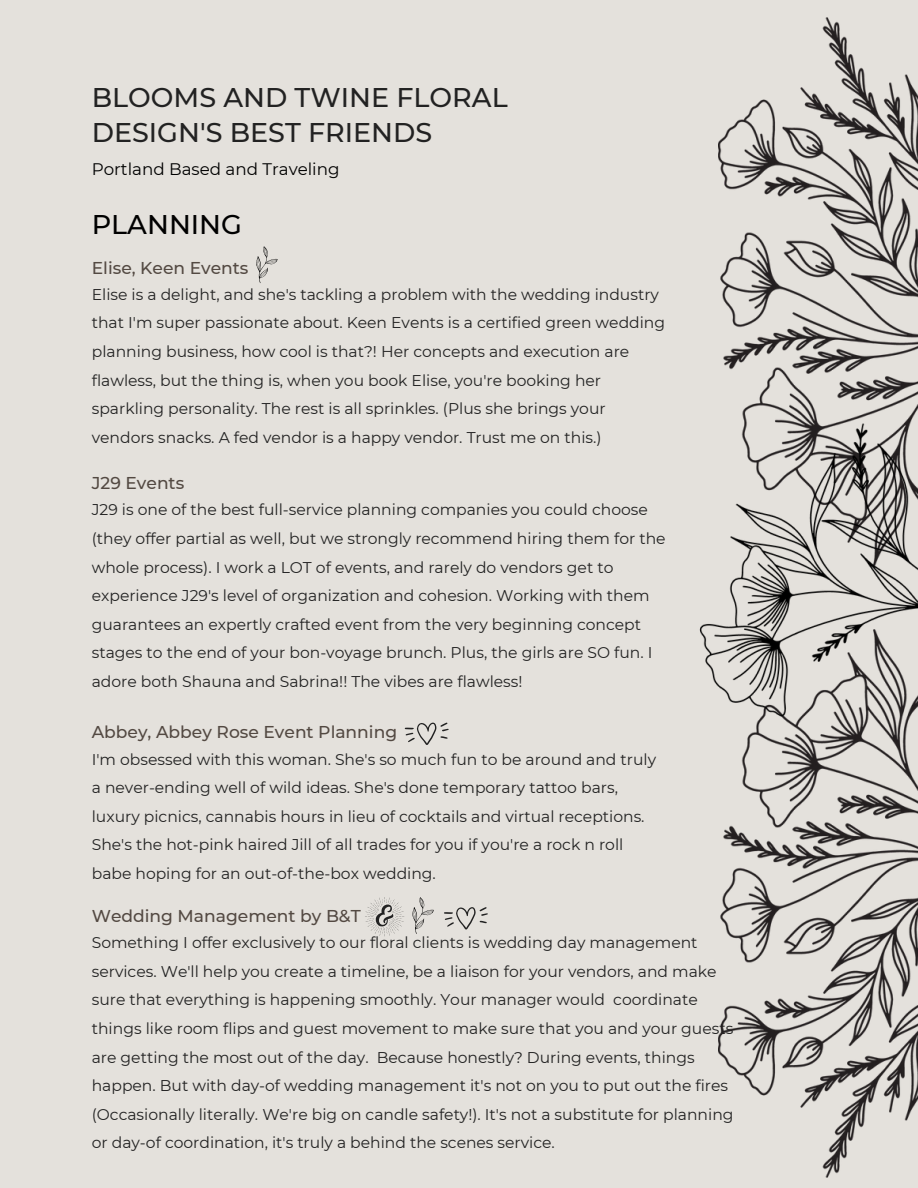
<style>
.page{position:relative;width:918px;height:1188px;background:#e4e1dc}
.page>*{position:absolute;margin:0;border:0;box-sizing:border-box;transform-origin:0 0}
.t1{font:500 27px/35px "Montserrat";color:#222}
.t2{font:500 27px "Montserrat";color:#000}
.t3{font:500 17.1px "Montserrat";color:#534942}
.t4{font:16.65px "Montserrat";color:#000}
.t5{font:15.6px/28.5px "Montserrat";color:#222}
</style>
<div class="page">
<svg style="left:405px;top:723px;width:44px;height:22px"></svg>
<svg style="left:365px;top:897px;width:39px;height:39px"></svg>
<svg style="left:256px;top:246px;width:22px;height:37px"></svg>
<svg style="left:412px;top:897px;width:22px;height:37px"></svg>
<svg style="left:444px;top:907px;width:44px;height:23px"></svg>
<img style="left:719px;top:808px;width:199px;height:370px">
<img style="left:719px;top:17px;width:199px;height:337px">
<img style="left:699px;top:354px;width:219px;height:454px">
<p class="t1" style="left:92px;top:80px;width:417px">BLOOMS AND TWINE FLORAL<br>DESIGN'S BEST FRIENDS</p>
<p class="t4" style="left:92px;top:159px;width:249px">Portland Based and Traveling</p>
<p class="t2" style="left:92px;top:208px;width:152px">PLANNING</p>
<p class="t3" style="left:92px;top:257px;width:158px">Elise, Keen Events</p>
<p class="t5" style="left:92px;top:280px;width:575px">Elise is a delight, and she's tackling a problem with the wedding industry that I'm super passionate about. Keen Events is a certified green wedding planning business, how cool is that?! Her concepts and execution are flawless, but the thing is, when you book Elise, you're booking her sparkling personality. The rest is all sprinkles. (Plus she brings your vendors snacks. A fed vendor is a happy vendor. Trust me on this.)</p>
<p class="t3" style="left:92px;top:473px;width:94px">J29 Events</p>
<p class="t5" style="left:92px;top:496px;width:575px">J29 is one of the best full-service planning companies you could choose (they offer partial as well, but we strongly recommend hiring them for the whole process). I work a LOT of events, and rarely do vendors get to experience J29's level of organization and cohesion. Working with them guarantees an expertly crafted event from the very beginning concept stages to the end of your bon-voyage brunch. Plus, the girls are SO fun. I adore both Shauna and Sabrina!! The vibes are flawless!</p>
<p class="t3" style="left:92px;top:722px;width:307px">Abbey, Abbey Rose Event Planning</p>
<p class="t5" style="left:92px;top:745px;width:566px">I'm obsessed with this woman. She's so much fun to be around and truly a never-ending well of wild ideas. She's done temporary tattoo bars, luxury picnics, cannabis hours in lieu of cocktails and virtual receptions.<br>She's the hot-pink haired Jill of all trades for you if you're a rock n roll babe hoping for an out-of-the-box wedding.</p>
<p class="t3" style="left:92px;top:906px;width:270px">Wedding Management by B&amp;T</p>
<p class="t5" style="left:92px;top:928px;width:643px">Something I offer exclusively to our floral clients is wedding day management services. We'll help you create a timeline, be a liaison for your vendors, and make sure that everything is happening smoothly. Your manager would coordinate things like room flips and guest movement to make sure that you and your guests are getting the most out of the day. Because honestly? During events, things happen. But with day-of wedding management it's not on you to put out the fires (Occasionally literally. We're big on candle safety!). It's not a substitute for planning or day-of coordination, it's truly a behind the scenes service.</p>
</div>
